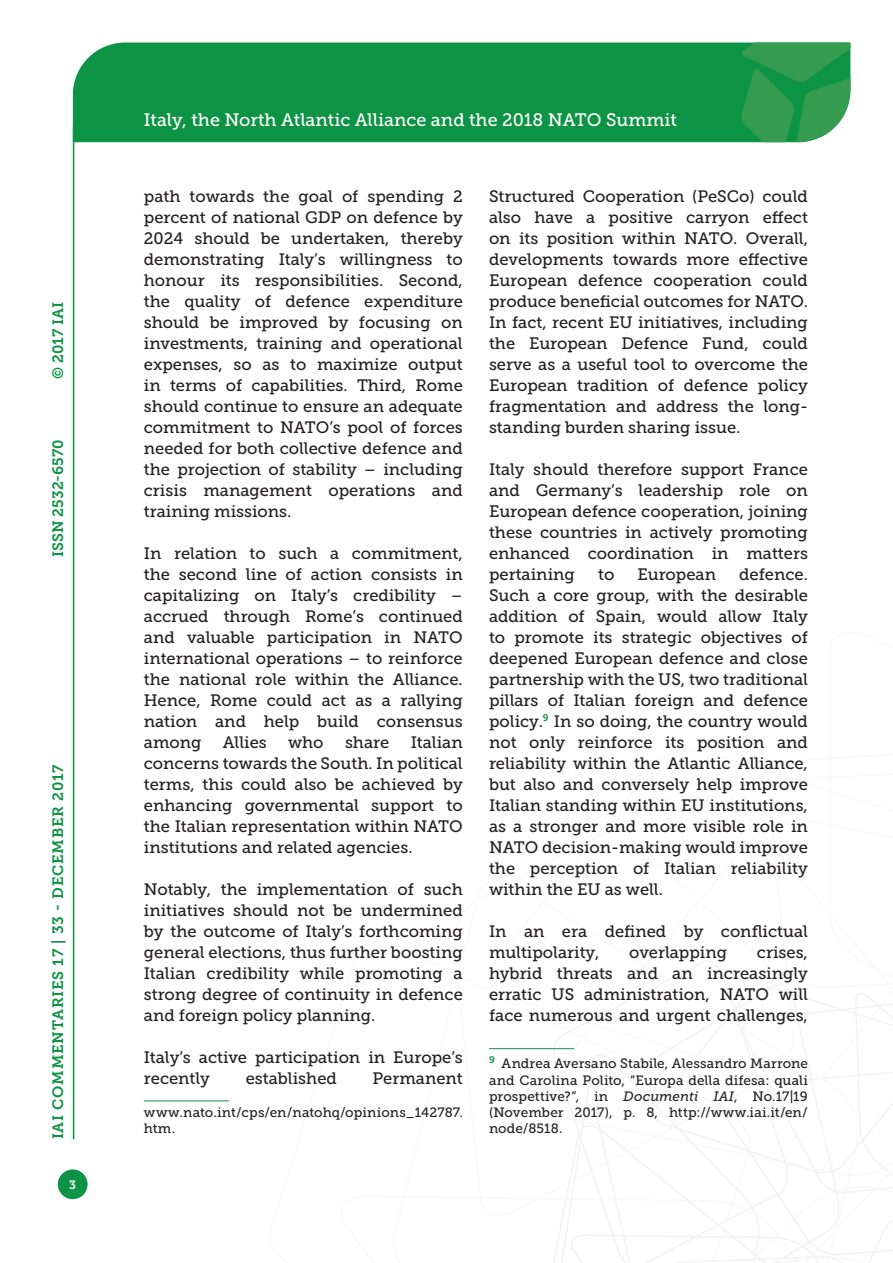
<style>
.page{position:relative;width:893px;height:1263px;background:#fff}
.page>*{position:absolute;margin:0;border:0;box-sizing:border-box;transform-origin:0 0}
.t1{font:18px "Museo Slab 500";color:#fff}
.t2{font:16.5px/21px "Museo Slab 500";color:#231f20;text-align:justify}
.t3{font:15px "Museo Slab 700";letter-spacing:.05em;color:#0d9344}
.t4{font:15px "Museo Slab 700";color:#0d9344}
.t5{font:13.5px/16.2px "Museo Slab 500";letter-spacing:.005em;color:#231f20}
.t6{font:12px "Museo Slab 700";color:#fff}
.s1{font-style:italic}
</style>
<div class="page">
<svg style="left:531px;top:960px;width:362px;height:303px"></svg>
<div style="left:73px;top:43px;width:668px;height:99px;background:#0d9344"></div>
<svg style="left:741px;top:43px;width:109px;height:99px;background:#339d54"></svg>
<div style="left:58px;top:1169px;width:30px;height:30px;background:#0d9344;border-radius:50%"></div>
<hr style="left:73px;top:126px;width:1px;height:1013px;background:#0d9344">
<hr style="left:144px;top:1100px;width:85px;height:1px;background:#0d9344">
<hr style="left:489px;top:1048px;width:85px;height:1px;background:#0d9344">
<p class="t3" style="left:50px;top:379px;width:78px;rotate:-90deg">© 2017 IAI</p>
<p class="t4" style="left:50px;top:557px;width:119px;rotate:-90deg">ISSN 2532-6570</p>
<p class="t3" style="left:50px;top:1139px;width:376px;rotate:-90deg">IAI COMMENTARIES 17 | 33 - DECEMBER 2017</p>
<p class="t6" style="left:69px;top:1178px;width:8px">3</p>
<p class="t1" style="left:144px;top:110px;width:534px">Italy, the North Atlantic Alliance and the 2018 NATO Summit</p>
<p class="t2" style="left:144px;top:186px;width:320px">path towards the goal of spending 2 percent of national GDP on defence by 2024 should be undertaken, thereby demonstrating Italy’s willingness to honour its responsibilities. Second, the quality of defence expenditure should be improved by focusing on investments, training and operational expenses, so as to maximize output in terms of capabilities. Third, Rome should continue to ensure an adequate commitment to NATO’s pool of forces needed for both collective defence and the projection of stability – including crisis management operations and training missions.</p>
<p class="t2" style="left:144px;top:543px;width:320px">In relation to such a commitment, the second line of action consists in capitalizing on Italy’s credibility – accrued through Rome’s continued and valuable participation in NATO international operations – to reinforce the national role within the Alliance.<br>Hence, Rome could act as a rallying nation and help build consensus among</p>
<p class="t2" style="left:144px;top:732px;width:320px;text-indent:267px">Italian concerns towards the South. In political terms, this could also be achieved by enhancing governmental support to the Italian representation within NATO institutions and related agencies.</p>
<p class="t2" style="left:144px;top:879px;width:320px">Notably, the implementation of such initiatives should not be undermined by the outcome of Italy’s forthcoming general elections, thus further boosting Italian credibility while promoting a strong degree of continuity in defence and foreign policy planning.</p>
<p class="t2" style="left:144px;top:1047px;width:320px">Italy’s active participation in Europe’s recently</p>
<p class="t2" style="left:223px;top:732px;width:45px">Allies</p>
<p class="t2" style="left:288px;top:732px;width:37px">who</p>
<p class="t2" style="left:345px;top:732px;width:46px">share</p>
<p class="t2" style="left:246px;top:1068px;width:93px">established</p>
<p class="t2" style="left:373px;top:1068px;width:92px">Permanent</p>
<p class="t5" style="left:144px;top:1104px;width:320px">www.nato.int/cps/en/natohq/opinions_142787. htm.</p>
<p class="t2" style="left:489px;top:186px;width:320px">Structured Cooperation (PeSCo) could also have a positive carryon effect on its position within NATO. Overall, developments towards more effective European defence cooperation could produce beneficial outcomes for NATO.<br>In fact, recent EU initiatives, including the European Defence Fund, could serve as a useful tool to overcome the European tradition of defence policy fragmentation and address the long&shy;standing burden sharing issue.</p>
<p class="t2" style="left:489px;top:459px;width:320px">Italy should therefore support France and Germany’s leadership role on European defence cooperation, joining these countries in actively promoting enhanced coordination in matters pertaining</p>
<p class="t2" style="left:489px;top:564px;width:320px;text-indent:250px">defence.<br>Such a core group, with the desirable addition of Spain, would allow Italy to promote its strategic objectives of deepened European defence and close partnership with the US, two traditional pillars of Italian foreign and defence policy.<sup>9</sup> In so doing, the country would not only reinforce its position and reliability within the Atlantic Alliance, but also and conversely help improve Italian standing within EU institutions, as a stronger and more visible role in NATO decision-making would improve the perception of Italian reliability within the EU as well.</p>
<p class="t2" style="left:489px;top:921px;width:320px">In an era defined by conflictual multipolarity,</p>
<p class="t2" style="left:598px;top:564px;width:18px">to</p>
<p class="t2" style="left:637px;top:564px;width:80px">European</p>
<p class="t2" style="left:489px;top:942px;width:320px;text-indent:268px">crises, hybrid threats and an increasingly erratic US administration, NATO will face numerous and urgent challenges,</p>
<p class="t5" style="left:489px;top:1056px;width:320px;text-align:justify"><sup>9</sup> Andrea Aversano Stabile, Alessandro Marrone and Carolina Polito, “Europa della difesa: quali prospettive?”, in <span class="s1">Documenti IAI</span>, No.17|19 (November 2017), p. 8, http://www.iai.it/en/ node/8518.</p>
<p class="t2" style="left:629px;top:942px;width:100px">overlapping</p>
</div>
